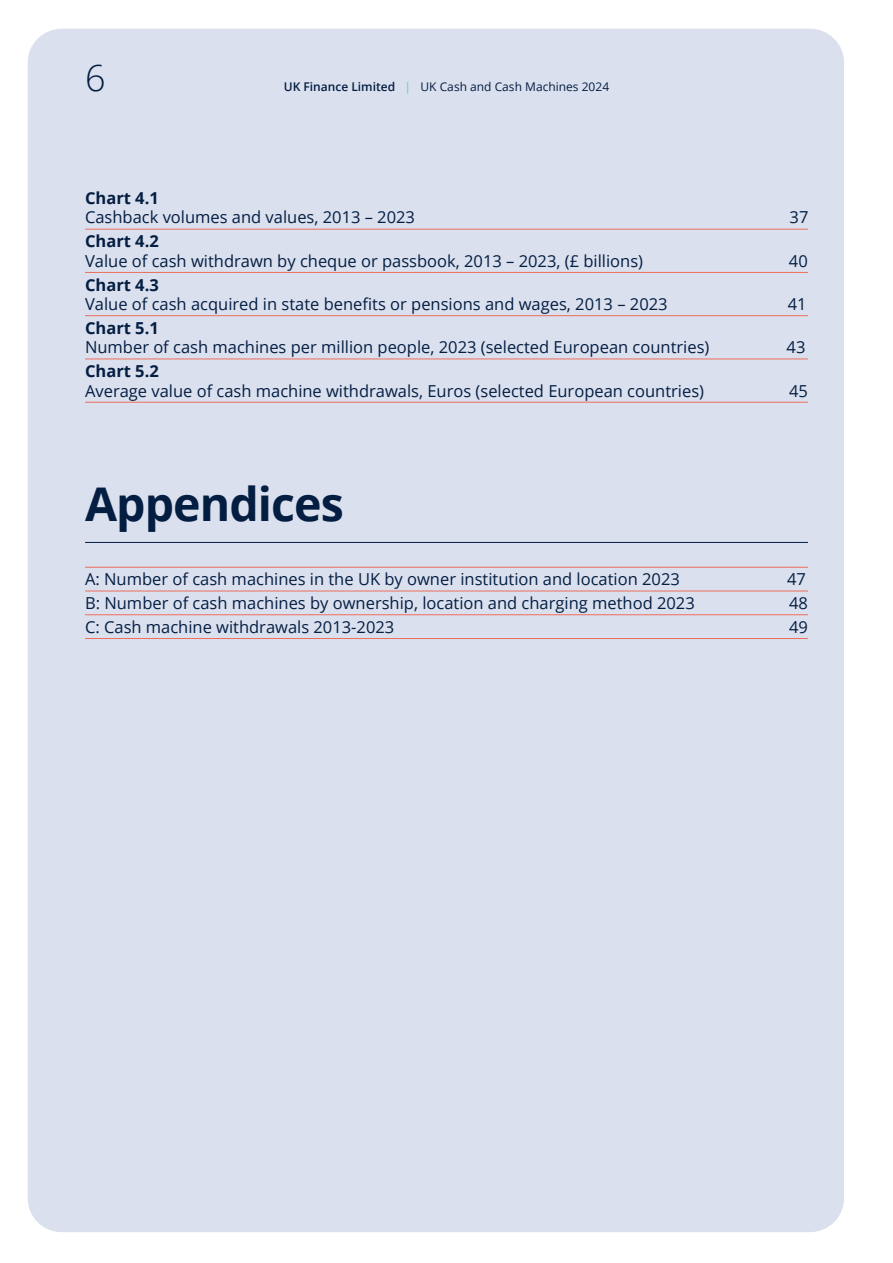
<style>
.page{position:relative;width:893px;height:1263px;background:#fff}
.page>*{position:absolute;margin:0;border:0;box-sizing:border-box;transform-origin:0 0}
.t1{font:700 46.5px "Open Sans";letter-spacing:-.02em;color:#041e42}
.t2{font:300 36px "Open Sans";color:#041e42}
.t3{font:16.5px "Open Sans";color:#041e42}
.t4{font:700 16.5px "Open Sans";color:#041e42}
.t5{font:12px "Open Sans";color:#041e42}
.s1{font-weight:600}
.s2{color:#5cd4b5}
</style>
<div class="page">
<div style="left:28px;top:29px;width:816px;height:1203px;background:#dae0ee;border-radius:34px"></div>
<hr style="left:85px;top:229px;width:723px;height:1px;background:#ed6e5c">
<hr style="left:85px;top:272px;width:723px;height:1px;background:#ed6e5c">
<hr style="left:85px;top:315px;width:723px;height:1px;background:#ed6e5c">
<hr style="left:85px;top:359px;width:723px;height:1px;background:#ed6e5c">
<hr style="left:85px;top:402px;width:723px;height:1px;background:#ed6e5c">
<hr style="left:85px;top:542px;width:723px;height:1px;background:#041e42">
<hr style="left:85px;top:567px;width:723px;height:1px;background:#ed6e5c">
<hr style="left:85px;top:591px;width:723px;height:1px;background:#ed6e5c">
<hr style="left:85px;top:614px;width:723px;height:1px;background:#ed6e5c">
<hr style="left:85px;top:638px;width:723px;height:1px;background:#ed6e5c">
<svg style="left:787px;top:28px;width:57px;height:30px"></svg>
<h2 class="t2" style="left:85px;top:54px;width:22px">6</h2>
<p class="t5" style="left:284px;top:79px;width:327px"><span class="s1">UK Finance Limited</span> <span class="s2">|</span> UK Cash and Cash Machines 2024</p>
<p class="t4" style="left:85px;top:186px;width:75px">Chart 4.1</p>
<p class="t3" style="left:85px;top:206px;width:331px">Cashback volumes and values, 2013 – 2023</p>
<p class="t3" style="left:790px;top:206px;width:20px">37</p>
<p class="t4" style="left:85px;top:230px;width:75px">Chart 4.2</p>
<p class="t3" style="left:85px;top:249px;width:560px">Value of cash withdrawn by cheque or passbook, 2013 – 2023, (£ billions)</p>
<p class="t3" style="left:789px;top:249px;width:20px">40</p>
<p class="t4" style="left:85px;top:273px;width:75px">Chart 4.3</p>
<p class="t3" style="left:85px;top:293px;width:584px">Value of cash acquired in state benefits or pensions and wages, 2013 – 2023</p>
<p class="t3" style="left:788px;top:293px;width:20px">41</p>
<p class="t4" style="left:85px;top:316px;width:75px">Chart 5.1</p>
<p class="t3" style="left:85px;top:336px;width:626px">Number of cash machines per million people, 2023 (selected European countries)</p>
<p class="t3" style="left:787px;top:336px;width:20px">43</p>
<p class="t4" style="left:85px;top:359px;width:75px">Chart 5.2</p>
<p class="t3" style="left:85px;top:379px;width:621px">Average value of cash machine withdrawals, Euros (selected European countries)</p>
<p class="t3" style="left:789px;top:379px;width:20px">45</p>
<h1 class="t1" style="left:85px;top:471px;width:260px">Appendices</h1>
<p class="t3" style="left:85px;top:568px;width:596px">A: Number of cash machines in the UK by owner institution and location 2023</p>
<p class="t3" style="left:787px;top:568px;width:20px">47</p>
<p class="t3" style="left:85px;top:592px;width:611px">B: Number of cash machines by ownership, location and charging method 2023</p>
<p class="t3" style="left:789px;top:592px;width:20px">48</p>
<p class="t3" style="left:85px;top:615px;width:311px">C: Cash machine withdrawals 2013-2023</p>
<p class="t3" style="left:789px;top:615px;width:20px">49</p>
</div>
